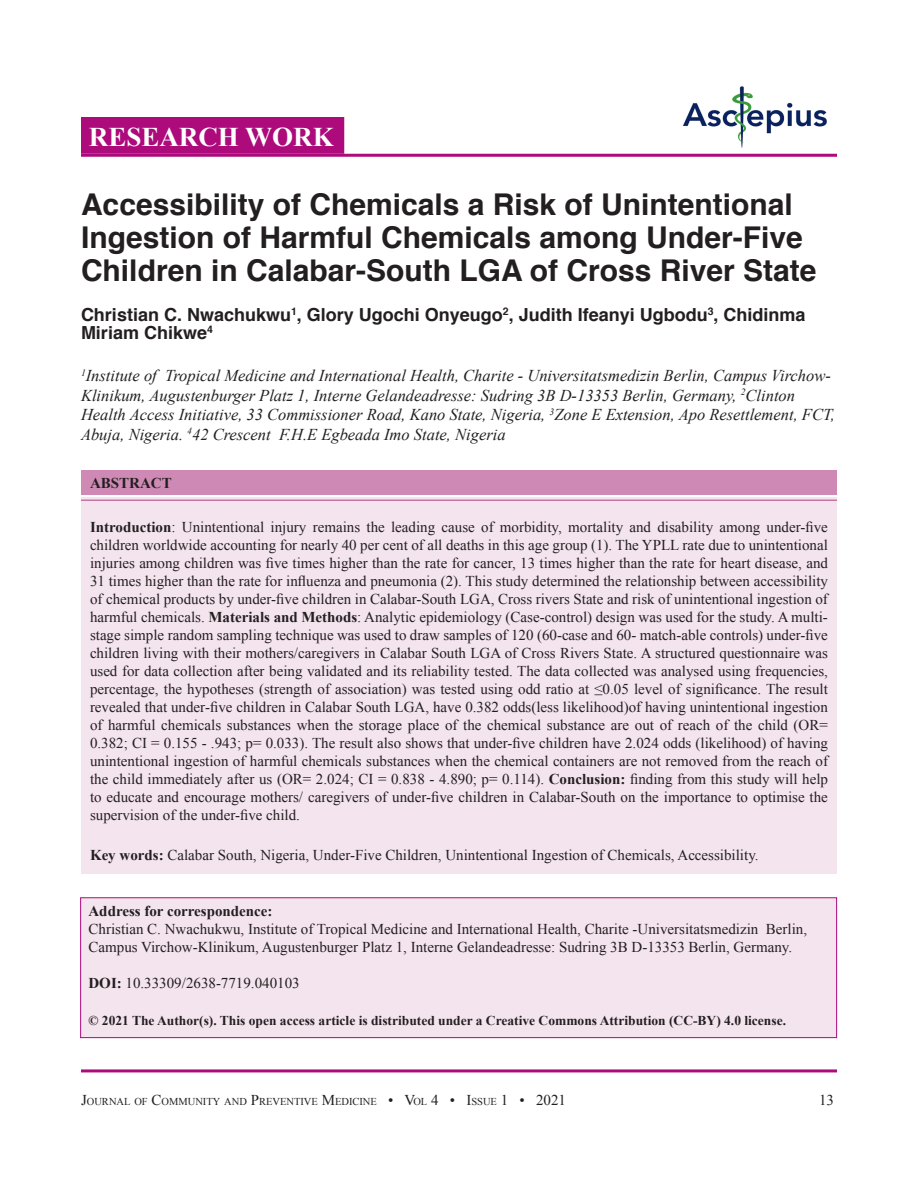
<style>
.page{position:relative;width:918px;height:1188px;background:#fff}
.page>*{position:absolute;margin:0;border:0;box-sizing:border-box;transform-origin:0 0}
.t1{font:700 30px/33px "Helvetica";color:#231f20}
.t2{font:700 27px "Times New Roman";color:#fff}
.t3{font:700 18px/18px "Helvetica";color:#231f20}
.t4{font:italic 16.5px/19.5px "Times New Roman";color:#231f20}
.t5{font:15px/18px "Times New Roman";color:#231f20;text-align:justify}
.t6{font:700 15px "Times New Roman";color:#231f20}
.t7{font:15px "Times New Roman";color:#231f20}
.t8{font:700 13.5px "Times New Roman";color:#231f20}
.t9{font:10.5px "Times New Roman";color:#231f20}
.s1{font-weight:700}
.s2{font-size:15px}
</style>
<div class="page">
<hr style="left:81px;top:1069px;width:756px;height:3px;background:#ad0a7b">
<img style="left:682px;top:86px;width:145px;height:62px">
<div style="left:81px;top:117px;width:263px;height:37px;background:#ad0a7b;border:2px solid #ad0a7b"></div>
<hr style="left:81px;top:154px;width:756px;height:3px;background:#ad0a7b">
<div style="left:81px;top:498px;width:756px;height:376px;background:#f4e4ee"></div>
<hr style="left:81px;top:500px;width:756px;height:1px;background:#c773a8">
<div style="left:81px;top:470px;width:756px;height:25px;background:#ce8ab4"></div>
<div style="left:81px;top:898px;width:756px;height:140px;background:#f4e4ee"></div>
<div style="left:80px;top:897px;width:757px;height:141px;border:1px solid #ad0a7b"></div>
<p class="t2" style="left:89px;top:118px;width:246px">RESEARCH WORK</p>
<p class="t1" style="left:81px;top:188px;width:737px">Accessibility of Chemicals a Risk of Unintentional<br>Ingestion of Harmful Chemicals among Under-Five<br>Children in Calabar-South LGA of Cross River State</p>
<p class="t3" style="left:81px;top:306px;width:726px">Christian C. Nwachukwu<sup>1</sup>, Glory Ugochi Onyeugo<sup>2</sup>, Judith Ifeanyi Ugbodu<sup>3</sup>, Chidinma<br>Miriam Chikwe<sup>4</sup></p>
<p class="t4" style="left:81px;top:365px;width:756px"><sup>1</sup>Institute of Tropical Medicine and International Health, Charite - Universitatsmedizin Berlin, Campus Virchow-Klinikum, Augustenburger Platz 1, Interne Gelandeadresse: Sudring 3B D-13353 Berlin, Germany, <sup>2</sup>Clinton Health Access Initiative, 33 Commissioner Road, Kano State, Nigeria, <sup>3</sup>Zone E Extension, Apo Resettlement, FCT, Abuja, Nigeria. <sup>4</sup>42 Crescent F.H.E Egbeada Imo State, Nigeria</p>
<p class="t6" style="left:90px;top:473px;width:83px">ABSTRACT</p>
<p class="t5" style="left:90px;top:518px;width:740px"><span class="s1">Introduction</span>: Unintentional injury remains the leading cause of morbidity, mortality and disability among under-five children worldwide accounting for nearly 40 per cent of all deaths in this age group (1). The YPLL rate due to unintentional injuries among children was five times higher than the rate for cancer, 13 times higher than the rate for heart disease, and 31 times higher than the rate for influenza and pneumonia (2). This study determined the relationship between accessibility of chemical products by under-five children in Calabar-South LGA, Cross rivers State and risk of unintentional ingestion of harmful chemicals. <span class="s1">Materials and Methods</span>: Analytic epidemiology (Case-control) design was used for the study. A multi&shy;stage simple random sampling technique was used to draw samples of 120 (60-case and 60- match-able controls) under-five children living with their mothers/caregivers in Calabar South LGA of Cross Rivers State. A structured questionnaire was used for data collection after being validated and its reliability tested. The data collected was analysed using frequencies, percentage, the hypotheses (strength of association) was tested using odd ratio at ≤0.05 level of significance. The result revealed that under-five children in Calabar South LGA, have 0.382 odds(less likelihood)of having unintentional ingestion of harmful chemicals substances when the storage place of the chemical substance are out of reach of the child (OR= 0.382; CI = 0.155 - .943; p= 0.033). The result also shows that under-five children have 2.024 odds (likelihood) of having unintentional ingestion of harmful chemicals substances when the chemical containers are not removed from the reach of the child immediately after us (OR= 2.024; CI = 0.838 - 4.890; p= 0.114). <span class="s1">Conclusion:</span> finding from this study will help to educate and encourage mothers/ caregivers of under-five children in Calabar-South on the importance to optimise the supervision of the under-five child.</p>
<p class="t5" style="left:90px;top:846px;width:670px"><span class="s1">Key words:</span> Calabar South, Nigeria, Under-Five Children, Unintentional Ingestion of Chemicals, Accessibility.</p>
<p class="t6" style="left:88px;top:900px;width:186px">Address for correspondence:</p>
<p class="t5" style="left:88px;top:920px;width:720px">Christian C. Nwachukwu, Institute of Tropical Medicine and International Health, Charite -Universitatsmedizin Berlin,<br>Campus Virchow-Klinikum, Augustenburger Platz 1, Interne Gelandeadresse: Sudring 3B D-13353 Berlin, Germany.</p>
<p class="t5" style="left:88px;top:974px;width:213px"><span class="s1">DOI:</span> 10.33309/2638-7719.040103</p>
<p class="t8" style="left:88px;top:1011px;width:699px">© 2021 The Author(s). This open access article is distributed under a Creative Commons Attribution (CC-BY) 4.0 license.</p>
<p class="t9" style="left:81px;top:1094px;width:487px"><span class="s2">J</span>OURNAL OF <span class="s2">C</span>OMMUNITY AND <span class="s2">P</span>REVENTIVE <span class="s2">M</span>EDICINE <span class="s2">• V</span>OL <span class="s2">4 • I</span>SSUE <span class="s2">1 • 2021</span></p>
<p class="t7" style="left:819px;top:1090px;width:16px">13</p>
</div>
